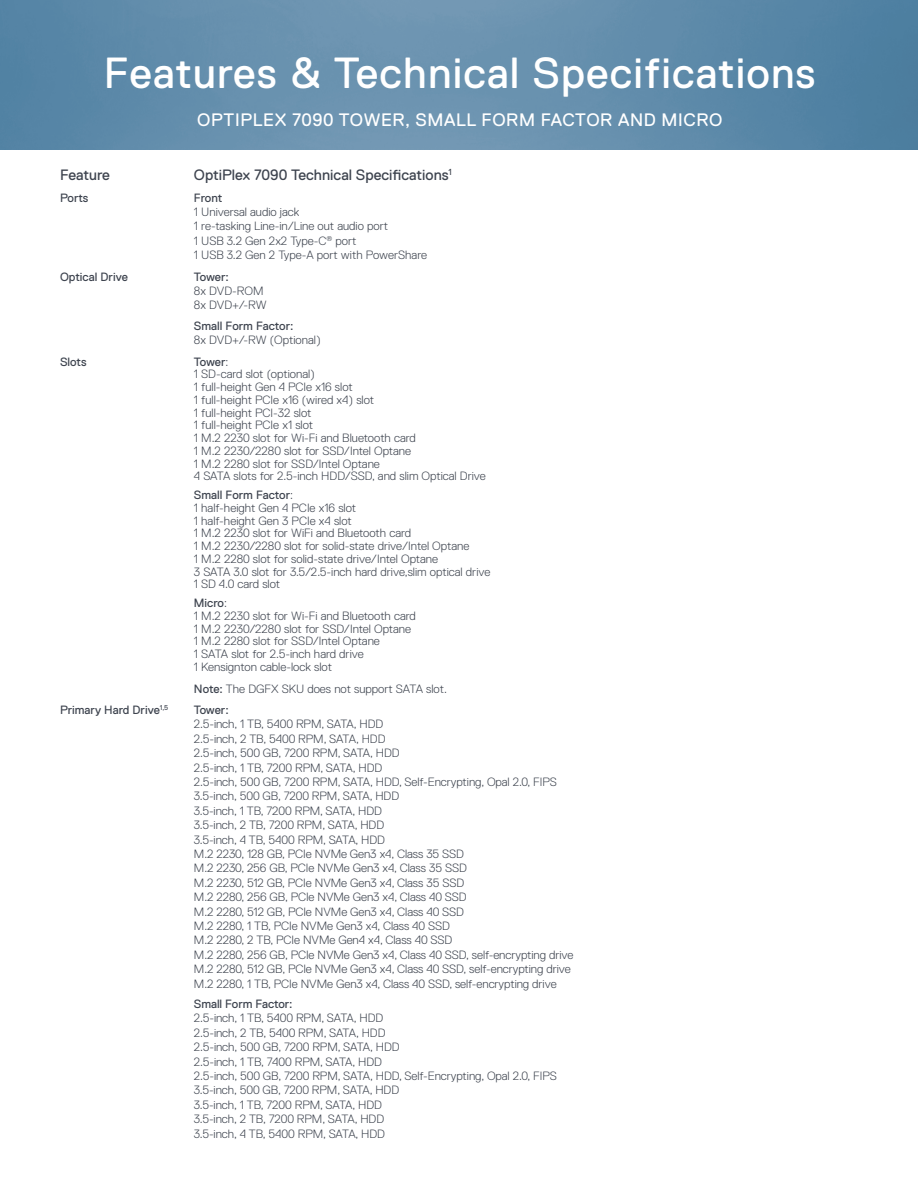
<style>
.page{position:relative;width:918px;height:1188px;background:#fff}
.page>*{position:absolute;margin:0;border:0;box-sizing:border-box;transform-origin:0 0}
.t1{font:43.5px "Dell Replica";letter-spacing:.025em;color:#fff}
.t2{font:18px "Dell Replica";letter-spacing:.035em;color:#fff}
.t3{font:15px "Dell Replica";color:#3e444f}
.t4{font:300 12px/14.4px "Dell Replica";letter-spacing:-.005em;color:#3e444f}
.t5{font:12px "Dell Replica";color:#3e444f}
.s1{font-weight:400}
</style>
<div class="page">
<img style="left:0;top:0;width:918px;height:150px">
<h1 class="t1" style="left:104px;top:49px;width:713px">Features &amp; Technical Specifications</h1>
<h2 class="t2" style="left:197px;top:110px;width:527px">OPTIPLEX 7090 TOWER, SMALL FORM FACTOR AND MICRO</h2>
<p class="t3" style="left:60px;top:167px;width:52px">Feature</p>
<p class="t3" style="left:194px;top:167px;width:259px">OptiPlex 7090 Technical Specifications<sup>1</sup></p>
<p class="t5" style="left:60px;top:191px;width:30px">Ports</p>
<p class="t5" style="left:194px;top:191px;width:30px">Front</p>
<p class="t4" style="left:194px;top:205px;width:235px">1 Universal audio jack<br>1 re-tasking Line-in/Line out audio port<br>1 USB 3.2 Gen 2x2 Type-C<sup>®</sup> port<br>1 USB 3.2 Gen 2 Type-A port with PowerShare</p>
<p class="t5" style="left:60px;top:270px;width:69px">Optical Drive</p>
<p class="t5" style="left:194px;top:270px;width:37px">Tower:</p>
<p class="t4" style="left:194px;top:284px;width:74px">8x DVD-ROM<br>8x DVD+/-RW</p>
<p class="t5" style="left:194px;top:319px;width:101px">Small Form Factor:</p>
<p class="t4" style="left:194px;top:333px;width:128px">8x DVD+/-RW (Optional)</p>
<p class="t5" style="left:60px;top:355px;width:28px">Slots</p>
<p class="t4" style="left:194px;top:355px;width:293px;line-height:12.8px"><span class="s1">Tower</span>:<br>1 SD-card slot (optional)<br>1 full-height Gen 4 PCIe x16 slot<br>1 full-height PCIe x16 (wired x4) slot<br>1 full-height PCI-32 slot<br>1 full-height PCIe x1 slot<br>1 M.2 2230 slot for Wi-Fi and Bluetooth card<br>1 M.2 2230/2280 slot for SSD/Intel Optane<br>1 M.2 2280 slot for SSD/Intel Optane<br>4 SATA slots for 2.5-inch HDD/SSD, and slim Optical Drive</p>
<p class="t4" style="left:194px;top:489px;width:298px;line-height:12.8px"><span class="s1">Small Form Factor</span>:<br>1 half-height Gen 4 PCIe x16 slot<br>1 half-height Gen 3 PCIe x4 slot<br>1 M.2 2230 slot for WiFi and Bluetooth card<br>1 M.2 2230/2280 slot for solid-state drive/Intel Optane<br>1 M.2 2280 slot for solid-state drive/Intel Optane<br>3 SATA 3.0 slot for 3.5/2.5-inch hard drive,slim optical drive 1 SD 4.0 card slot</p>
<p class="t4" style="left:194px;top:597px;width:223px;line-height:12.8px"><span class="s1">Micro</span>:<br>1 M.2 2230 slot for Wi-Fi and Bluetooth card<br>1 M.2 2230/2280 slot for SSD/Intel Optane<br>1 M.2 2280 slot for SSD/Intel Optane<br>1 SATA slot for 2.5-inch hard drive<br>1 Kensignton cable-lock slot</p>
<p class="t4" style="left:194px;top:681px;width:254px"><span class="s1">Note:</span> The DGFX SKU does not support SATA slot.</p>
<p class="t5" style="left:60px;top:703px;width:110px">Primary Hard Drive<sup>1,5</sup></p>
<p class="t5" style="left:194px;top:703px;width:36px">Tower:</p>
<p class="t4" style="left:194px;top:717px;width:381px">2.5-inch, 1 TB, 5400 RPM, SATA, HDD<br>2.5-inch, 2 TB, 5400 RPM, SATA, HDD<br>2.5-inch, 500 GB, 7200 RPM, SATA, HDD<br>2.5-inch, 1 TB, 7200 RPM, SATA, HDD<br>2.5-inch, 500 GB, 7200 RPM, SATA, HDD, Self-Encrypting, Opal 2.0, FIPS 3.5-inch, 500 GB, 7200 RPM, SATA, HDD<br>3.5-inch, 1 TB, 7200 RPM, SATA, HDD<br>3.5-inch, 2 TB, 7200 RPM, SATA, HDD<br>3.5-inch, 4 TB, 5400 RPM, SATA, HDD<br>M.2 2230, 128 GB, PCIe NVMe Gen3 x4, Class 35 SSD<br>M.2 2230, 256 GB, PCIe NVMe Gen3 x4, Class 35 SSD<br>M.2 2230, 512 GB, PCIe NVMe Gen3 x4, Class 35 SSD<br>M.2 2280, 256 GB, PCIe NVMe Gen3 x4, Class 40 SSD<br>M.2 2280, 512 GB, PCIe NVMe Gen3 x4, Class 40 SSD<br>M.2 2280, 1 TB, PCIe NVMe Gen3 x4, Class 40 SSD<br>M.2 2280, 2 TB, PCIe NVMe Gen4 x4, Class 40 SSD<br>M.2 2280, 256 GB, PCIe NVMe Gen3 x4, Class 40 SSD, self-encrypting drive M.2 2280, 512 GB, PCIe NVMe Gen3 x4, Class 40 SSD, self-encrypting drive M.2 2280, 1 TB, PCIe NVMe Gen3 x4, Class 40 SSD, self-encrypting drive</p>
<p class="t5" style="left:194px;top:997px;width:100px">Small Form Factor:</p>
<p class="t4" style="left:194px;top:1011px;width:364px">2.5-inch, 1 TB, 5400 RPM, SATA, HDD<br>2.5-inch, 2 TB, 5400 RPM, SATA, HDD<br>2.5-inch, 500 GB, 7200 RPM, SATA, HDD<br>2.5-inch, 1 TB, 7400 RPM, SATA, HDD<br>2.5-inch, 500 GB, 7200 RPM, SATA, HDD, Self-Encrypting, Opal 2.0, FIPS 3.5-inch, 500 GB, 7200 RPM, SATA, HDD<br>3.5-inch, 1 TB, 7200 RPM, SATA, HDD<br>3.5-inch, 2 TB, 7200 RPM, SATA, HDD<br>3.5-inch, 4 TB, 5400 RPM, SATA, HDD</p>
</div>
